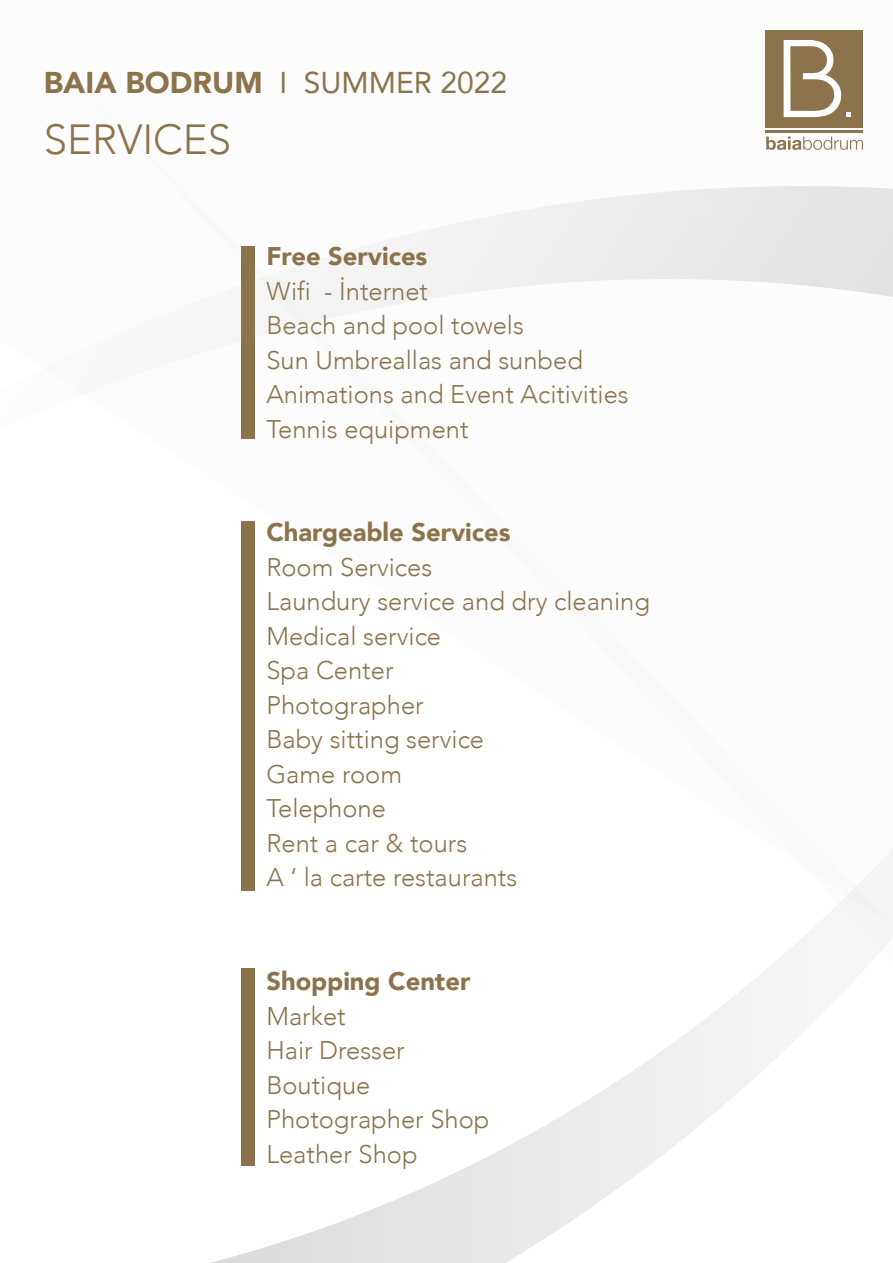
<style>
.page{position:relative;width:893px;height:1263px;background:#fff}
.page>*{position:absolute;margin:0;border:0;box-sizing:border-box;transform-origin:0 0}
.t1{font:300 42.15px "Avenir";color:#8c734b}
.t2{font:30px "Avenir";color:#8c734b}
.t3{font:300 25.5px/34.5px "Avenir";color:#8c734b}
.t4{font:900 25.5px "Avenir";color:#8c734b}
.s1{font-weight:900}
</style>
<div class="page">
<svg style="left:254px;top:186px;width:639px;height:253px"></svg>
<svg style="left:211px;top:816px;width:682px;height:447px"></svg>
<div style="left:241px;top:246px;width:13px;height:193px;background:#8c734b"></div>
<div style="left:241px;top:522px;width:13px;height:369px;background:#8c734b"></div>
<div style="left:241px;top:968px;width:13px;height:197px;background:#8c734b"></div>
<svg style="left:766px;top:137px;width:97px;height:13px"></svg>
<hr style="left:766px;top:131px;width:97px;height:2px;background:#8c734b">
<div style="left:766px;top:30px;width:97px;height:97px;background:#8c734b"></div>
<svg style="left:784px;top:40px;width:67px;height:77px"></svg>
<p class="t2" style="left:44px;top:58px;width:465px"><span class="s1">BAIA BODRUM</span> I SUMMER 2022</p>
<h1 class="t1" style="left:44px;top:114px;width:189px">SERVICES</h1>
<p class="t4" style="left:266px;top:235px;width:163px">Free Services</p>
<p class="t3" style="left:266px;top:274px;width:364px">Wifi - İnternet<br>Beach and pool towels<br>Sun Umbreallas and sunbed<br>Animations and Event Acitivities<br>Tennis equipment</p>
<p class="t4" style="left:266px;top:511px;width:246px">Chargeable Services</p>
<p class="t3" style="left:266px;top:550px;width:385px">Room Services<br>Laundury service and dry cleaning<br>Medical service<br>Spa Center<br>Photographer<br>Baby sitting service<br>Game room<br>Telephone<br>Rent a car &amp; tours<br>A ‘ la carte restaurants</p>
<p class="t4" style="left:266px;top:959px;width:205px">Shopping Center</p>
<p class="t3" style="left:266px;top:998px;width:225px">Market<br>Hair Dresser<br>Boutique<br>Photographer Shop<br>Leather Shop</p>
</div>
